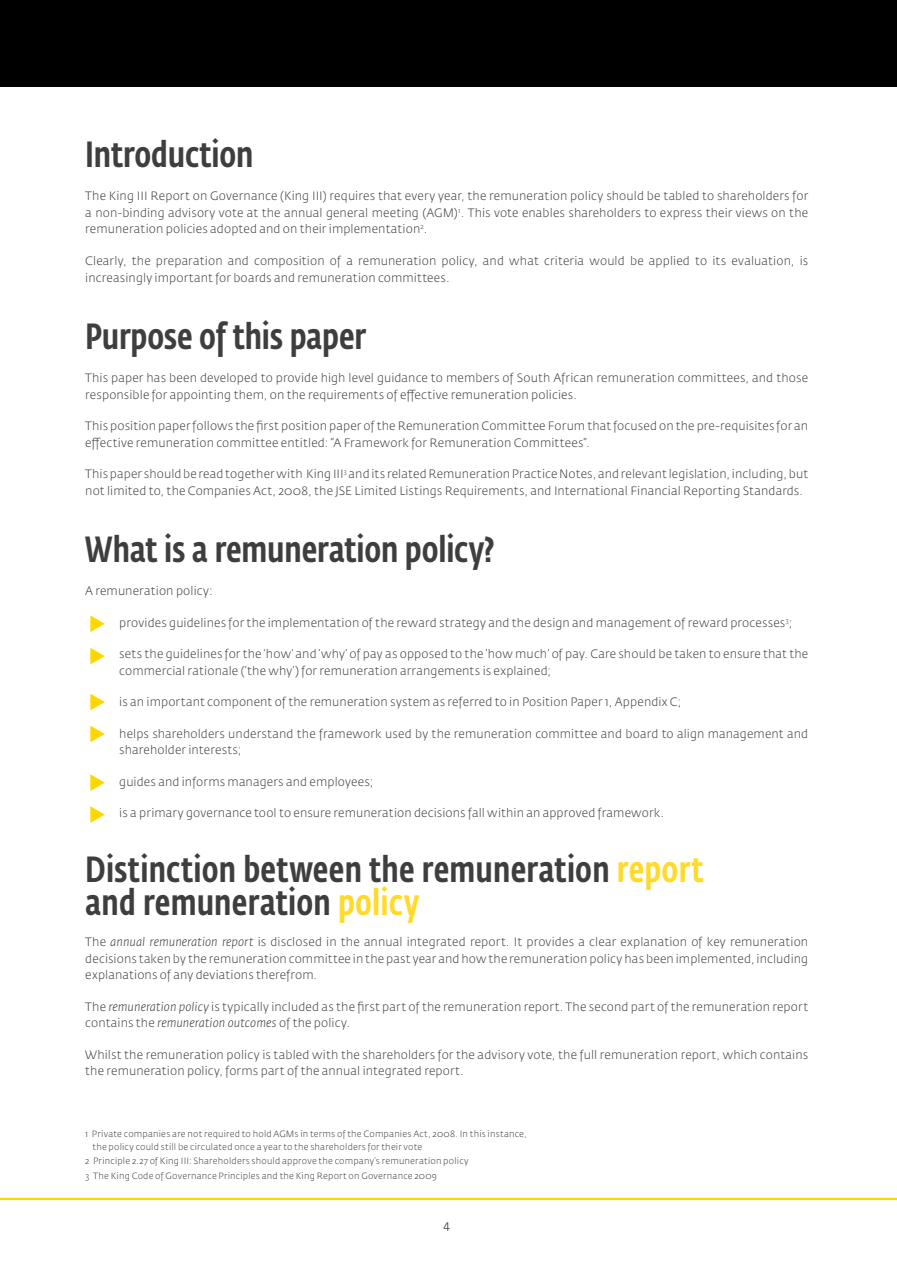
<style>
.page{position:relative;width:897px;height:1267px;background:#fff}
.page>*{position:absolute;margin:0;border:0;box-sizing:border-box;transform-origin:0 0}
.t1{font:500 36px/33px "Fedra Sans Cond Std";letter-spacing:.005em;color:#3e3e3f}
.t2{font:300 12px/16.5px "Fedra Sans Std";letter-spacing:.01em;color:#3e3e3f}
.t3{font:300 12px "Fedra Sans Std";color:#231f20}
.t4{font:300 9px "Fedra Sans Std";letter-spacing:.025em;color:#3e3e3f}
.s1{color:#ffda2b}
.s2{font-style:italic}
</style>
<div class="page">
<svg style="left:90px;top:615px;width:15px;height:17px"></svg>
<svg style="left:90px;top:647px;width:15px;height:17px"></svg>
<svg style="left:90px;top:693px;width:15px;height:17px"></svg>
<svg style="left:90px;top:725px;width:15px;height:17px"></svg>
<svg style="left:90px;top:774px;width:15px;height:17px"></svg>
<svg style="left:90px;top:806px;width:15px;height:16px"></svg>
<div style="left:0;top:0;width:897px;height:87px;background:#000001"></div>
<hr style="left:0;top:1197px;width:897px;height:2px;background:#fed702">
<h1 class="t1" style="left:85px;top:139px;width:170px">Introduction</h1>
<p class="t2" style="left:85px;top:188px;width:724px;text-align:justify">The King III Report on Governance (King III) requires that every year, the remuneration policy should be tabled to shareholders for a non-binding advisory vote at the annual general meeting (AGM)<sup>1</sup>. This vote enables shareholders to express their views on the remuneration policies adopted and on their implementation<sup>2</sup>.</p>
<p class="t2" style="left:85px;top:252px;width:724px">Clearly, the preparation and composition of a remuneration policy, and what criteria would be applied to its evaluation, is increasingly important for boards and remuneration committees.</p>
<h1 class="t1" style="left:85px;top:320px;width:282px">Purpose of this paper</h1>
<p class="t2" style="left:85px;top:369px;width:724px">This paper has been developed to provide high level guidance to members of South African remuneration committees, and those responsible for appointing them, on the requirements of effective remuneration policies.</p>
<p class="t2" style="left:85px;top:417px;width:724px">This position paper follows the first position paper of the Remuneration Committee Forum that focused on the pre-requisites for an effective remuneration committee entitled: “A Framework for Remuneration Committees”.</p>
<p class="t2" style="left:85px;top:465px;width:724px">This paper should be read together with King III<sup>3</sup> and its related Remuneration Practice Notes, and relevant legislation, including, but not limited to, the Companies Act, 2008, the JSE Limited Listings Requirements, and International Financial Reporting Standards.</p>
<h1 class="t1" style="left:85px;top:533px;width:411px">What is a remuneration policy?</h1>
<p class="t2" style="left:85px;top:582px;width:129px">A remuneration policy:</p>
<p class="t2" style="left:92px;top:614px;width:702px">• provides guidelines for the implementation of the reward strategy and the design and management of reward processes<sup>3</sup>;</p>
<p class="t2" style="left:119px;top:645px;width:690px;text-indent:-27px">• sets the guidelines for the ‘how’ and ‘why’ of pay as opposed to the ‘how much’ of pay. Care should be taken to ensure that the commercial rationale (‘the why’) for remuneration arrangements is explained;</p>
<p class="t2" style="left:92px;top:693px;width:590px">• is an important component of the remuneration system as referred to in Position Paper 1, Appendix C;</p>
<p class="t2" style="left:119px;top:725px;width:690px;text-indent:-27px">• helps shareholders understand the framework used by the remuneration committee and board to align management and shareholder interests;</p>
<p class="t2" style="left:92px;top:773px;width:282px">• guides and informs managers and employees;</p>
<p class="t2" style="left:92px;top:804px;width:573px">• is a primary governance tool to ensure remuneration decisions fall within an approved framework.</p>
<h1 class="t1" style="left:85px;top:853px;width:620px">Distinction between the remuneration <span class="s1">report </span>and remuneration <span class="s1">policy</span></h1>
<p class="t2" style="left:85px;top:933px;width:724px;text-align:justify">The <span class="s2">annual remuneration report</span> is disclosed in the annual integrated report. It provides a clear explanation of key remuneration decisions taken by the remuneration committee in the past year and how the remuneration policy has been implemented, including explanations of any deviations therefrom.</p>
<p class="t2" style="left:85px;top:998px;width:724px">The <span class="s2">remuneration policy</span> is typically included as the first part of the remuneration report. The second part of the remuneration report contains the <span class="s2">remuneration outcomes</span> of the policy.</p>
<p class="t2" style="left:85px;top:1046px;width:724px">Whilst the remuneration policy is tabled with the shareholders for the advisory vote, the full remuneration report, which contains the remuneration policy, forms part of the annual integrated report.</p>
<p class="t4" style="left:85px;top:1127px;width:443px">1 Private companies are not required to hold AGMs in terms of the Companies Act, 2008. In this instance,</p>
<p class="t4" style="left:92px;top:1141px;width:331px">the policy could still be circulated once a year to the shareholders for their vote</p>
<p class="t4" style="left:85px;top:1154px;width:385px">2 Principle 2.27 of King III: Shareholders should approve the company’s remuneration policy</p>
<p class="t4" style="left:85px;top:1169px;width:353px">3 The King Code of Governance Principles and the King Report on Governance 2009</p>
<p class="t3" style="left:443px;top:1217px;width:8px">4</p>
</div>
